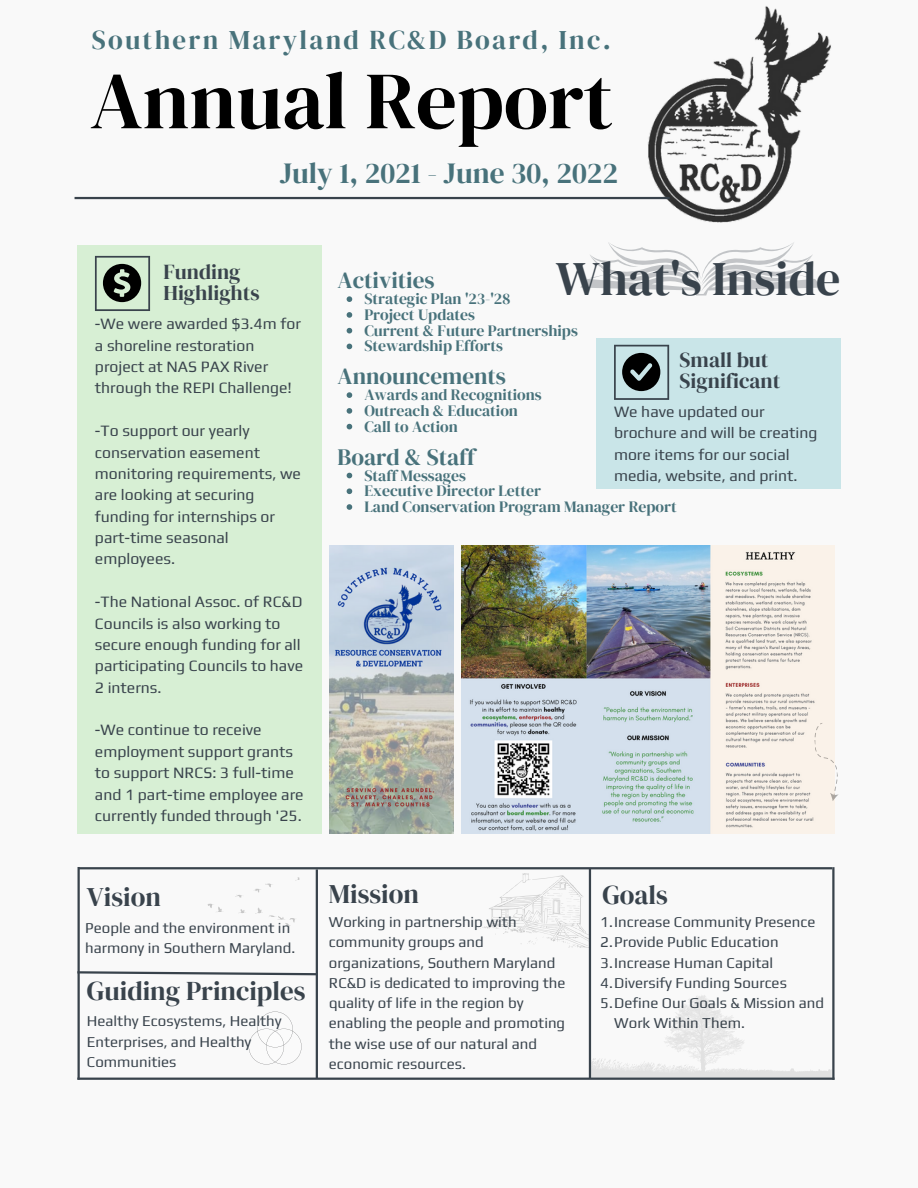
<style>
.page{position:relative;width:918px;height:1188px;background:#f9f9f9}
.page>*{position:absolute;margin:0;border:0;box-sizing:border-box;transform-origin:0 0}
.t1{font:81px "DM Serif Display";color:#000}
.t2{font:48px "DM Serif Display";color:#39434c}
.t3{font:29.4px "DM Serif Display";color:#48727b}
.t4{font:27px "DM Serif Display";letter-spacing:.085em;color:#48727b}
.t5{font:26.85px "DM Serif Display";color:#39434c}
.t6{font:23.25px "DM Serif Display";color:#48727b}
.t7{font:21.15px/21.1px "DM Serif Display";color:#39434c}
.t8{font:15.75px/21.3px "Play";color:#39434c}
.t9{font:15.75px/15.8px "DM Serif Display";color:#48727b}
.t10{font:15px/20.2px "Play";color:#39434c}
</style>
<div class="page">
<hr style="left:832px;top:867px;width:3px;height:213px;background:#39434c">
<svg style="left:77px;top:970px;width:239px;height:6px"></svg>
<svg style="left:591px;top:994px;width:241px;height:84px"></svg>
<svg style="left:207px;top:904px;width:15px;height:8px"></svg>
<svg style="left:239px;top:909px;width:6px;height:4px"></svg>
<svg style="left:235px;top:895px;width:7px;height:3px"></svg>
<svg style="left:255px;top:907px;width:40px;height:20px"></svg>
<svg style="left:255px;top:883px;width:17px;height:10px"></svg>
<img style="left:482px;top:874px;width:107px;height:74px">
<svg style="left:249px;top:1012px;width:53px;height:52px"></svg>
<hr style="left:316px;top:869px;width:2px;height:210px;background:#39434c">
<hr style="left:589px;top:868px;width:2px;height:211px;background:#39434c">
<hr style="left:78px;top:867px;width:2px;height:213px;background:#39434c">
<hr style="left:79px;top:867px;width:753px;height:2px;background:#39434c">
<hr style="left:77px;top:1078px;width:758px;height:2px;background:#39434c">
<img style="left:647px;top:6px;width:184px;height:217px">
<img style="left:330px;top:546px;width:124px;height:288px">
<img style="left:461px;top:546px;width:374px;height:288px">
<div style="left:77px;top:246px;width:244px;height:588px;background:#d7efd4"></div>
<svg style="left:95px;top:256px;width:55px;height:55px"></svg>
<div style="left:596px;top:338px;width:245px;height:151px;background:#c9e5e8"></div>
<svg style="left:614px;top:345px;width:55px;height:55px"></svg>
<hr style="left:75px;top:197px;width:595px;height:2px;background:#39434c">
<svg style="left:813px;top:722px;width:26px;height:80px"></svg>
<svg style="left:580px;top:242px;width:242px;height:54px"></svg>
<svg style="left:347px;top:296px;width:5px;height:6px"></svg>
<svg style="left:347px;top:312px;width:5px;height:6px"></svg>
<svg style="left:347px;top:328px;width:5px;height:5px"></svg>
<svg style="left:347px;top:344px;width:5px;height:5px"></svg>
<svg style="left:347px;top:392px;width:5px;height:6px"></svg>
<svg style="left:347px;top:408px;width:5px;height:6px"></svg>
<svg style="left:347px;top:424px;width:5px;height:5px"></svg>
<svg style="left:347px;top:473px;width:5px;height:5px"></svg>
<svg style="left:347px;top:488px;width:5px;height:6px"></svg>
<svg style="left:347px;top:504px;width:5px;height:6px"></svg>
<h3 class="t4" style="left:92px;top:21px;width:521px">Southern Maryland RC&amp;D Board, Inc.</h3>
<h1 class="t1" style="left:90px;top:44px;width:524px">Annual Report</h1>
<h3 class="t3" style="left:280px;top:152px;width:340px">July 1, 2021 - June 30, 2022</h3>
<h3 class="t7" style="left:163px;top:261px;width:98px">Funding<br>Highlights</h3>
<p class="t8" style="left:95px;top:313px;width:207px">-We were awarded $3.4m for a shoreline restoration project at NAS PAX River through the REPI Challenge!</p>
<p class="t8" style="left:95px;top:420px;width:208px">-To support our yearly conservation easement monitoring requirements, we are looking at securing funding for internships or part-time seasonal employees.</p>
<p class="t8" style="left:95px;top:591px;width:210px">-The National Assoc. of RC&amp;D<br>Councils is also working to secure enough funding for all participating Councils to have<br>2 interns.</p>
<p class="t8" style="left:95px;top:719px;width:210px">-We continue to receive employment support grants to support NRCS: 3 full-time and 1 part-time employee are currently funded through '25.</p>
<h2 class="t2" style="left:556px;top:246px;width:286px">What's Inside</h2>
<p class="t9" style="left:364px;top:307px;width:215px">Project Updates<br>Current &amp; Future Partnerships<br>Stewardship Efforts</p>
<h3 class="t6" style="left:338px;top:264px;width:99px">Activities</h3>
<p class="t9" style="left:364px;top:291px;width:147px">Strategic Plan '23-'28</p>
<h3 class="t7" style="left:680px;top:349px;width:102px">Small but<br>Significant</h3>
<p class="t8" style="left:614px;top:401px;width:205px">We have updated our brochure and will be creating more items for our social media, website, and print.</p>
<h3 class="t6" style="left:338px;top:360px;width:170px">Announcements</h3>
<p class="t9" style="left:364px;top:387px;width:179px">Awards and Recognitions<br>Outreach &amp; Education<br>Call to Action</p>
<h3 class="t6" style="left:338px;top:441px;width:139px">Board &amp; Staff</h3>
<p class="t9" style="left:364px;top:467px;width:314px">Staff Messages<br>Executive Director Letter<br>Land Conservation Program Manager Report</p>
<h3 class="t5" style="left:87px;top:878px;width:75px">Vision</h3>
<h3 class="t5" style="left:329px;top:875px;width:92px">Mission</h3>
<h3 class="t5" style="left:602px;top:876px;width:67px">Goals</h3>
<p class="t10" style="left:329px;top:912px;width:238px">Working in partnership with community groups and organizations, Southern Maryland<br>RC&amp;D is dedicated to improving the quality of life in the region by enabling the people and promoting the wise use of our natural and economic resources.</p>
<p class="t10" style="left:600px;top:912px;width:217px">1.Increase Community Presence</p>
<p class="t10" style="left:600px;top:932px;width:180px">2.Provide Public Education</p>
<p class="t10" style="left:600px;top:952px;width:174px">3.Increase Human Capital</p>
<p class="t10" style="left:600px;top:972px;width:188px">4.Diversify Funding Sources</p>
<p class="t10" style="left:600px;top:993px;width:225px">5.Define Our Goals &amp; Mission and</p>
<p class="t10" style="left:614px;top:1013px;width:132px">Work Within Them.</p>
<p class="t10" style="left:85px;top:918px;width:211px">People and the environment in harmony in Southern Maryland.</p>
<h3 class="t5" style="left:87px;top:972px;width:220px">Guiding Principles</h3>
<p class="t10" style="left:87px;top:1011px;width:196px">Healthy Ecosystems, Healthy<br>Enterprises, and Healthy<br>Communities</p>
</div>
